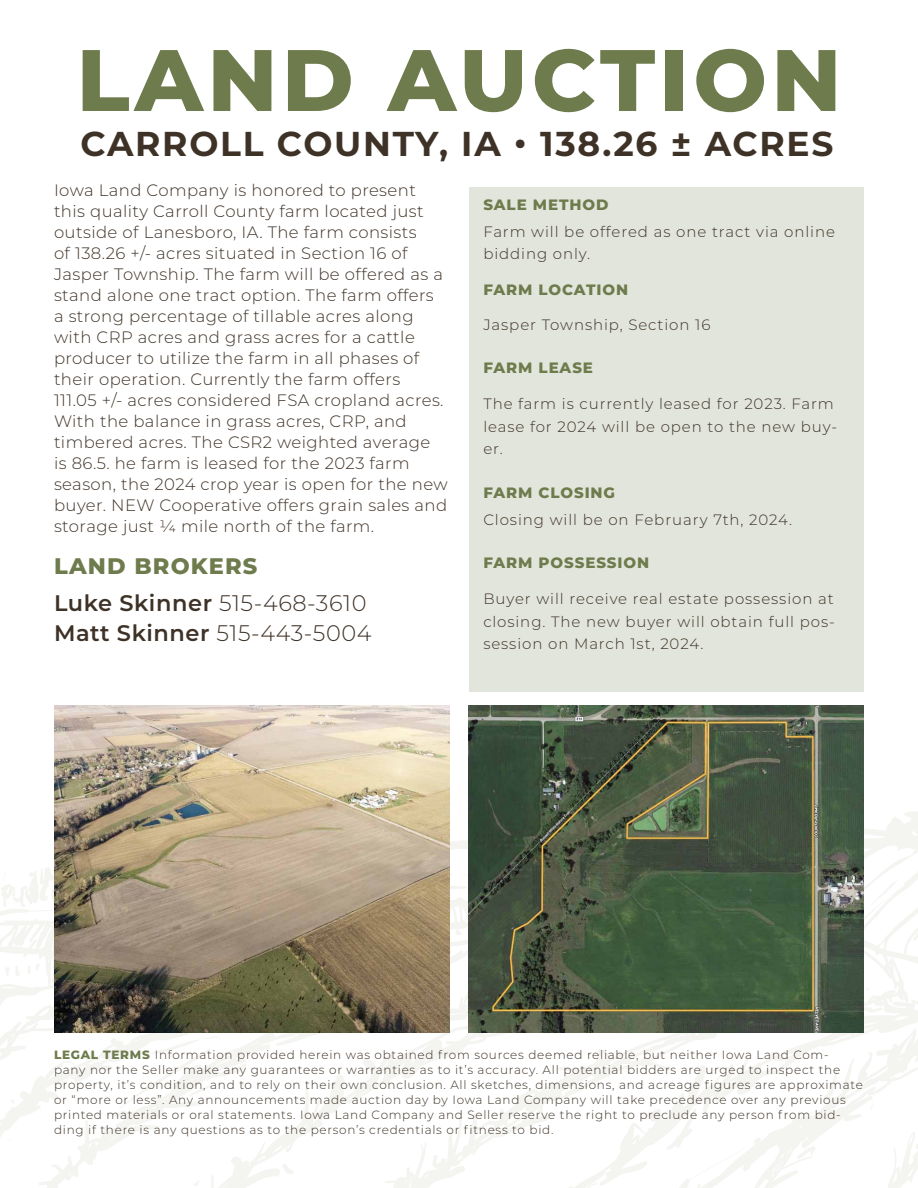
<style>
.page{position:relative;width:918px;height:1188px;background:#fff}
.page>*{position:absolute;margin:0;border:0;box-sizing:border-box;transform-origin:0 0}
.t1{font:800 87px "Montserrat";letter-spacing:.05em;color:#6e7b4c}
.t2{font:700 34.5px "Montserrat";letter-spacing:.05em;color:#3e3227}
.t3{font:300 22.5px/36.8px "Montserrat";letter-spacing:.025em;color:#3e3227}
.t4{font:300 16.5px/21px "Montserrat";letter-spacing:.025em;color:#3e3227}
.t5{font:300 15px/22.5px "Montserrat";letter-spacing:.06em;color:#3e3227}
.t6{font:800 15px "Montserrat";letter-spacing:.06em;color:#6e7b4c}
.t7{font:300 12px/15px "Montserrat";letter-spacing:.06em;color:#3e3227}
.s1{font-weight:800;color:#6e7b4c}
.s2{font-weight:600}
</style>
<div class="page">
<svg style="left:0;top:812px;width:918px;height:376px"></svg>
<div style="left:469px;top:187px;width:395px;height:504px;background:#e2e5db"></div>
<img style="left:54px;top:705px;width:396px;height:327px">
<img style="left:468px;top:705px;width:396px;height:327px">
<h1 class="t1" style="left:77px;top:16px;width:766px">LAND AUCTION</h1>
<h2 class="t2" style="left:81px;top:119px;width:754px">CARROLL COUNTY, IA • 138.26 ± ACRES</h2>
<p class="t6" style="left:483px;top:193px;width:127px">SALE METHOD</p>
<p class="t5" style="left:483px;top:220px;width:353px">Farm will be offered as one tract via online bidding only.</p>
<p class="t6" style="left:483px;top:279px;width:146px">FARM LOCATION</p>
<p class="t5" style="left:483px;top:313px;width:229px">Jasper Township, Section 16</p>
<p class="t6" style="left:483px;top:357px;width:111px">FARM LEASE</p>
<p class="t5" style="left:483px;top:392px;width:355px">The farm is currently leased for 2023. Farm lease for 2024 will be open to the new buy&shy;er.</p>
<p class="t6" style="left:483px;top:481px;width:133px">FARM CLOSING</p>
<p class="t5" style="left:483px;top:508px;width:310px">Closing will be on February 7th, 2024.</p>
<p class="t6" style="left:483px;top:552px;width:167px">FARM POSSESSION</p>
<p class="t5" style="left:483px;top:587px;width:353px;text-align:justify">Buyer will receive real estate possession at closing. The new buyer will obtain full pos&shy;session on March 1st, 2024.</p>
<p class="t4" style="left:54px;top:179px;width:395px">Iowa Land Company is honored to present this quality Carroll County farm located just outside of Lanesboro, IA. The farm consists<br>of 138.26 +/- acres situated in Section 16 of Jasper Township. The farm will be offered as a stand alone one tract option. The farm offers<br>a strong percentage of tillable acres along with CRP acres and grass acres for a cattle producer to utilize the farm in all phases of their operation. Currently the farm offers<br>111.05 +/- acres considered FSA cropland acres.<br>With the balance in grass acres, CRP, and timbered acres. The CSR2 weighted average<br>is 86.5. he farm is leased for the 2023 farm season, the 2024 crop year is open for the new buyer. NEW Cooperative offers grain sales and storage just ¼ mile north of the farm.</p>
<h3 class="t3" style="left:54px;top:547px;width:314px"><span class="s1">LAND BROKERS<br></span><span class="s2">Luke Skinner</span> 515-468-3610</h3>
<h3 class="t3" style="left:54px;top:614px;width:319px"><span class="s2">Matt Skinner</span> 515-443-5004</h3>
<p class="t7" style="left:54px;top:1047px;width:810px"><span class="s1">LEGAL TERMS</span> Information provided herein was obtained from sources deemed reliable, but neither Iowa Land Com&shy;pany nor the Seller make any guarantees or warranties as to it’s accuracy. All potential bidders are urged to inspect the property, it’s condition, and to rely on their own conclusion. All sketches, dimensions, and acreage figures are approximate or “more or less”. Any announcements made auction day by Iowa Land Company will take precedence over any previous printed materials or oral statements. Iowa Land Company and Seller reserve the right to preclude any person from bid&shy;ding if there is any questions as to the person’s credentials or fitness to bid.</p>
</div>
